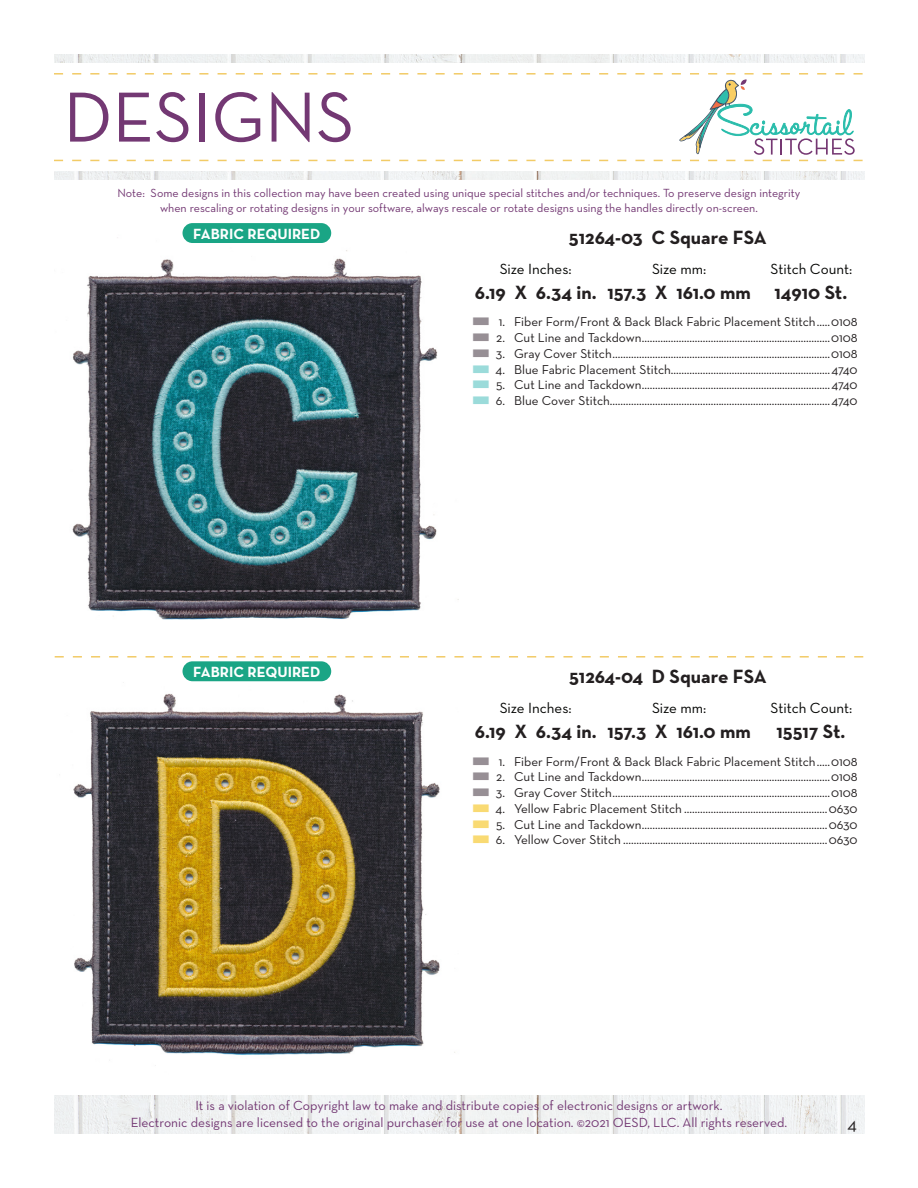
<style>
.page{position:relative;width:918px;height:1188px;background:#fff}
.page>*{position:absolute;margin:0;border:0;box-sizing:border-box;transform-origin:0 0}
.t1{font:72px "Neutra Text";color:#733873}
.t2{font:700 19.5px "Neutra Text";color:#231f20}
.t3{font:18px "Neutra Text";color:#231f20}
.t4{font:15px "Neutra Text";color:#040503}
.t5{font:700 15px "Neutra Text";color:#fff}
.t6{font:13.5px "Neutra Text";color:#733873}
.t7{font:13.2px "Neutra Text";color:#231f20}
.t8{font:12px "Neutra Text";color:#733873}
.s1{color:#978f95}
.s2{color:#9bdbda}
.s3{color:#f9da73}
</style>
<div class="page">
<img style="left:54px;top:1096px;width:810px;height:38px">
<img style="left:54px;top:54px;width:810px;height:126px">
<div style="left:29px;top:63px;width:863px;height:108px;background:#fff"></div>
<svg style="left:54px;top:73px;width:809px;height:88px"></svg>
<svg style="left:55px;top:656px;width:808px;height:2px"></svg>
<img style="left:72px;top:230px;width:387px;height:390px">
<img style="left:73px;top:669px;width:382px;height:397px">
<div style="left:183px;top:223px;width:148px;height:20px;background:#1aa585;border-radius:10px"></div>
<div style="left:183px;top:661px;width:148px;height:20px;background:#1aa585;border-radius:10px"></div>
<p class="t1" style="left:63px;top:73px;width:293px">DESIGNS</p>
<p class="t8" style="left:117px;top:186px;width:685px">Note: Some designs in this collection may have been created using unique special stitches and/or techniques. To preserve design integrity</p>
<p class="t8" style="left:160px;top:200px;width:599px">when rescaling or rotating designs in your software, always rescale or rotate designs using the handles directly on-screen.</p>
<p class="t5" style="left:193px;top:224px;width:129px">FABRIC REQUIRED</p>
<p class="t5" style="left:193px;top:663px;width:129px">FABRIC REQUIRED</p>
<p class="t2" style="left:569px;top:225px;width:199px">51264-03 C Square FSA</p>
<p class="t4" style="left:500px;top:260px;width:73px">Size Inches:</p>
<p class="t4" style="left:652px;top:260px;width:56px">Size mm:</p>
<p class="t4" style="left:770px;top:260px;width:83px">Stitch Count:</p>
<p class="t2" style="left:475px;top:280px;width:123px">6.19 X 6.34 in.</p>
<p class="t2" style="left:608px;top:280px;width:145px">157.3 X 161.0 mm</p>
<p class="t2" style="left:774px;top:280px;width:74px">14910 St.</p>
<p class="t7" style="left:472px;top:314px;width:387px"><span class="s1">■</span> 1. Fiber Form/Front &amp; Back Black Fabric Placement Stitch.....0108</p>
<p class="t7" style="left:472px;top:330px;width:387px"><span class="s1">■</span> 2. Cut Line and Tackdown.......................................................................0108</p>
<p class="t7" style="left:472px;top:345px;width:387px"><span class="s1">■</span> 3. Gray Cover Stitch..................................................................................0108</p>
<p class="t7" style="left:472px;top:361px;width:387px"><span class="s2">■</span> 4. Blue Fabric Placement Stitch............................................................4740</p>
<p class="t7" style="left:472px;top:377px;width:387px"><span class="s2">■</span> 5. Cut Line and Tackdown.......................................................................4740</p>
<p class="t7" style="left:472px;top:393px;width:387px"><span class="s2">■</span> 6. Blue Cover Stitch...................................................................................4740</p>
<p class="t2" style="left:569px;top:664px;width:199px">51264-04 D Square FSA</p>
<p class="t4" style="left:500px;top:699px;width:73px">Size Inches:</p>
<p class="t4" style="left:652px;top:699px;width:56px">Size mm:</p>
<p class="t4" style="left:770px;top:699px;width:83px">Stitch Count:</p>
<p class="t2" style="left:475px;top:719px;width:123px">6.19 X 6.34 in.</p>
<p class="t2" style="left:608px;top:719px;width:145px">157.3 X 161.0 mm</p>
<p class="t2" style="left:776px;top:719px;width:71px">15517 St.</p>
<p class="t7" style="left:472px;top:753px;width:387px"><span class="s1">■</span> 1. Fiber Form/Front &amp; Back Black Fabric Placement Stitch.....0108</p>
<p class="t7" style="left:472px;top:769px;width:387px"><span class="s1">■</span> 2. Cut Line and Tackdown.......................................................................0108</p>
<p class="t7" style="left:472px;top:785px;width:387px"><span class="s1">■</span> 3. Gray Cover Stitch..................................................................................0108</p>
<p class="t7" style="left:472px;top:800px;width:387px"><span class="s3">■</span> 4. Yellow Fabric Placement Stitch ......................................................0630</p>
<p class="t7" style="left:472px;top:816px;width:387px"><span class="s3">■</span> 5. Cut Line and Tackdown......................................................................0630</p>
<p class="t7" style="left:472px;top:832px;width:387px"><span class="s3">■</span> 6. Yellow Cover Stitch .............................................................................0630</p>
<p class="t6" style="left:195px;top:1098px;width:529px">It is a violation of Copyright law to make and distribute copies of electronic designs or artwork.</p>
<p class="t6" style="left:131px;top:1114px;width:658px">Electronic designs are licensed to the original purchaser for use at one location. ©2021 OESD, LLC. All rights reserved.</p>
<p class="t3" style="left:847px;top:1113px;width:11px">4</p>
</div>
